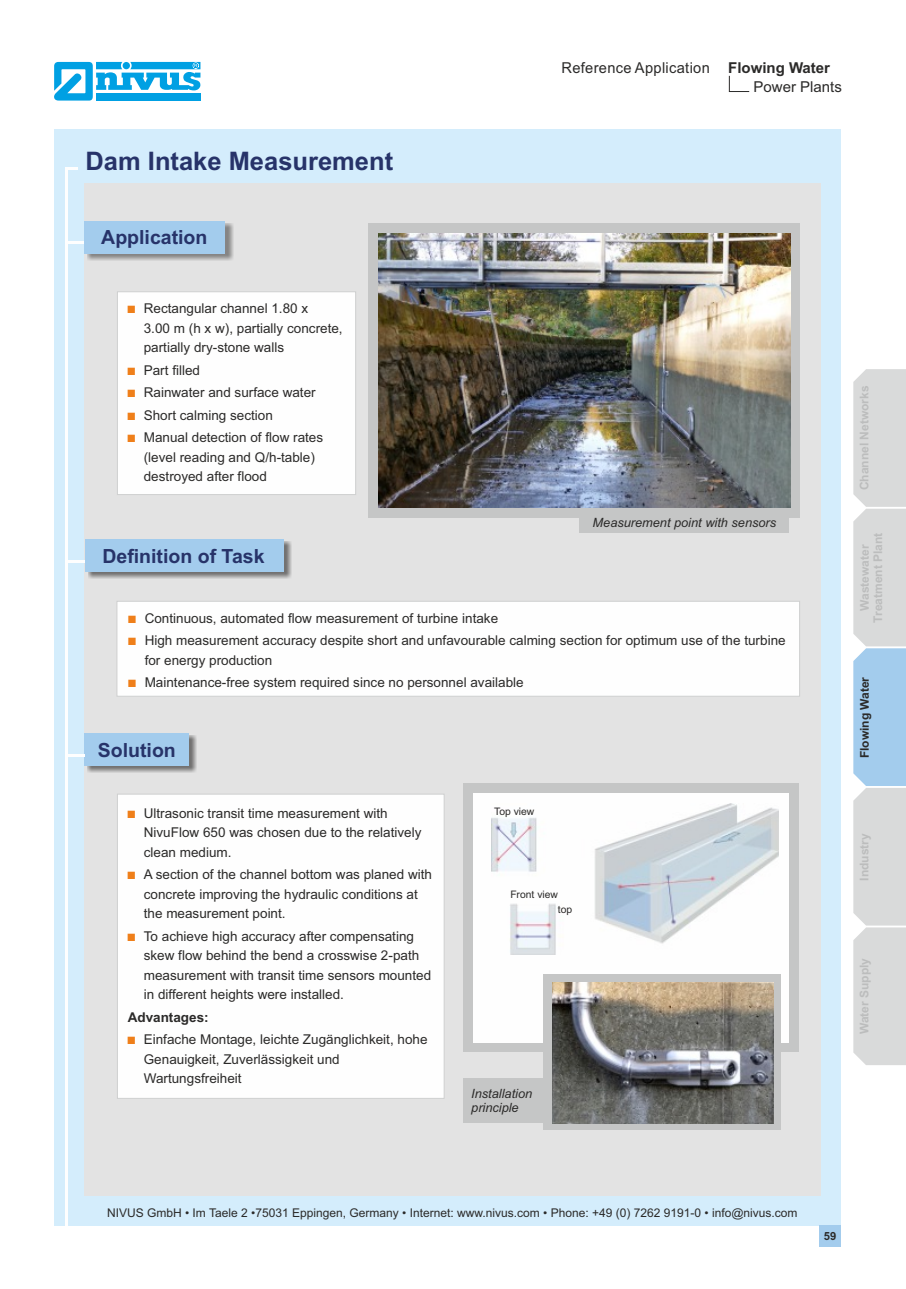
<style>
.page{position:relative;width:906px;height:1289px;background:#fff}
.page>*{position:absolute;margin:0;border:0;box-sizing:border-box;transform-origin:0 0}
.t1{font:700 25.5px "Arial";color:#273369}
.t2{font:700 19.5px "Arial";color:#273369}
.t3{font:15px "Arial";letter-spacing:.02em;color:#2b2a29}
.t4{font:700 15px "Arial";color:#2b2a29}
.t5{font:15px "Arial";color:#2b2a29}
.t6{font:13.5px/19.5px "Arial";color:#2b2a29}
.t7{font:700 13.5px "Arial";color:#2b2a29}
.t8{font:italic 12.75px/14.2px "Arial";color:#2b2a29}
.t9{font:12px "Arial";color:#2b2a29}
.t10{font:700 12px/13.4px "Arial";color:#bcbdbd;text-align:center}
.t11{font:700 12px "Arial";color:#2b2a29}
.t12{font:700 11.25px "Arial";color:#2b2a29}
.t13{font:10.35px "Arial";color:#2b2a29}
</style>
<div class="page">
<div style="left:54px;top:129px;width:787px;height:1096px;background:#d4edfc"></div>
<div style="left:819px;top:1225px;width:22px;height:22px;background:#a3cced"></div>
<svg style="left:68px;top:167px;width:9px;height:3px"></svg>
<div style="left:85px;top:183px;width:736px;height:1012px;background:#e3e3e3"></div>
<svg style="left:54px;top:62px;width:147px;height:39px"></svg>
<hr style="left:65px;top:167px;width:3px;height:1058px;background:#fefefe">
<div style="left:116px;top:601px;width:684px;height:96px;background:#fefefe"></div>
<div style="left:117px;top:794px;width:328px;height:305px;background:#fefefe"></div>
<hr style="left:65px;top:241px;width:20px;height:3px;background:#fefefe">
<hr style="left:66px;top:560px;width:19px;height:3px;background:#fefefe">
<img style="left:88px;top:223px;width:145px;height:37px">
<div style="left:85px;top:221px;width:140px;height:32px;background:#a3cced"></div>
<img style="left:88px;top:542px;width:203px;height:37px">
<div style="left:85px;top:539px;width:198px;height:33px;background:#a3cced"></div>
<img style="left:88px;top:735px;width:109px;height:37px">
<div style="left:85px;top:733px;width:103px;height:32px;background:#a3cced"></div>
<hr style="left:65px;top:754px;width:20px;height:2px;background:#fefefe">
<div style="left:368px;top:223px;width:432px;height:295px;background:#c5c6c6"></div>
<div style="left:463px;top:783px;width:336px;height:268px;background:#c5c6c6"></div>
<div style="left:473px;top:792px;width:316px;height:250px;background:#fefefe"></div>
<img style="left:492px;top:803px;width:286px;height:151px">
<div style="left:463px;top:1078px;width:92px;height:45px;background:#c5c6c6"></div>
<div style="left:543px;top:974px;width:238px;height:156px;background:#c5c6c6"></div>
<div style="left:579px;top:510px;width:209px;height:22px;background:#c5c6c6"></div>
<img style="left:378px;top:233px;width:412px;height:275px">
<div style="left:117px;top:291px;width:239px;height:204px;background:#fefefe"></div>
<img style="left:552px;top:982px;width:221px;height:140px">
<svg style="left:853px;top:369px;width:53px;height:696px;background:#d0d8df"></svg>
<svg style="left:728px;top:75px;width:22px;height:17px"></svg>
<svg style="left:128px;top:615px;width:8px;height:8px"></svg>
<svg style="left:128px;top:638px;width:8px;height:7px"></svg>
<svg style="left:128px;top:680px;width:8px;height:7px"></svg>
<svg style="left:128px;top:810px;width:7px;height:7px"></svg>
<svg style="left:128px;top:871px;width:7px;height:8px"></svg>
<svg style="left:128px;top:933px;width:7px;height:7px"></svg>
<svg style="left:128px;top:1036px;width:7px;height:8px"></svg>
<svg style="left:128px;top:306px;width:7px;height:7px"></svg>
<svg style="left:128px;top:367px;width:7px;height:8px"></svg>
<svg style="left:128px;top:390px;width:7px;height:7px"></svg>
<svg style="left:128px;top:412px;width:7px;height:8px"></svg>
<svg style="left:128px;top:435px;width:7px;height:7px"></svg>
<p class="t3" style="left:561px;top:62px;width:150px">Reference Application</p>
<p class="t4" style="left:728px;top:62px;width:103px">Flowing Water</p>
<p class="t5" style="left:753px;top:81px;width:90px">Power Plants</p>
<h1 class="t1" style="left:86px;top:151px;width:309px">Dam Intake Measurement</h1>
<h2 class="t2" style="left:101px;top:229px;width:108px">Application</h2>
<p class="t6" style="left:144px;top:300px;width:200px">Rectangular channel 1.80 x<br>3.00 m (h x w), partially concrete, partially dry-stone walls</p>
<p class="t6" style="left:144px;top:360px;width:181px;line-height:22.5px">Part filled<br>Rainwater and surface water<br>Short calming section<br>Manual detection of flow rates</p>
<p class="t6" style="left:144px;top:448px;width:173px">(level reading and Q/h-table) destroyed after flood</p>
<h2 class="t2" style="left:102px;top:548px;width:164px">Definition of Task</h2>
<p class="t8" style="left:592px;top:516px;width:185px">Measurement point with sensors</p>
<p class="t6" style="left:145px;top:608px;width:642px;line-height:22.5px">Continuous, automated flow measurement of turbine intake<br>High measurement accuracy despite short and unfavourable calming section for optimum use of the turbine</p>
<p class="t6" style="left:145px;top:650px;width:380px;line-height:22.5px">for energy production<br>Maintenance-free system required since no personnel available</p>
<h2 class="t2" style="left:98px;top:742px;width:79px">Solution</h2>
<p class="t6" style="left:144px;top:804px;width:279px">Ultrasonic transit time measurement with<br>NivuFlow 650 was chosen due to the relatively clean medium.</p>
<p class="t6" style="left:144px;top:865px;width:290px">A section of the channel bottom was planed with concrete improving the hydraulic conditions at the measurement point.</p>
<p class="t6" style="left:144px;top:927px;width:289px">To achieve high accuracy after compensating skew flow behind the bend a crosswise 2-path measurement with transit time sensors mounted in different heights were installed.</p>
<p class="t7" style="left:128px;top:1011px;width:83px">Advantages:</p>
<p class="t6" style="left:144px;top:1030px;width:285px">Einfache Montage, leichte Zugänglichkeit, hohe<br>Genauigkeit, Zuverlässigkeit und<br>Wartungsfreiheit</p>
<p class="t13" style="left:494px;top:807px;width:42px">Top view</p>
<p class="t13" style="left:510px;top:890px;width:49px">Front view</p>
<p class="t13" style="left:558px;top:905px;width:16px">top</p>
<p class="t8" style="left:471px;top:1087px;width:62px">Installation principle</p>
<p class="t10" style="left:858px;top:490px;width:106px;rotate:-90deg">Channel Networks</p>
<p class="t10" style="left:859px;top:622px;width:92px;rotate:-90deg">Wastewater<br>Treatment Plant</p>
<p class="t11" style="left:860px;top:758px;width:83px;rotate:-90deg">Flowing Water</p>
<p class="t10" style="left:859px;top:880px;width:49px;rotate:-90deg">Industry</p>
<p class="t10" style="left:859px;top:1034px;width:78px;rotate:-90deg">Water Supply</p>
<p class="t9" style="left:107px;top:1208px;width:692px">NIVUS GmbH • Im Taele 2 •75031 Eppingen, Germany • Internet: www.nivus.com • Phone: +49 (0) 7262 9191-0 • info@nivus.com</p>
<p class="t12" style="left:824px;top:1232px;width:14px">59</p>
</div>
